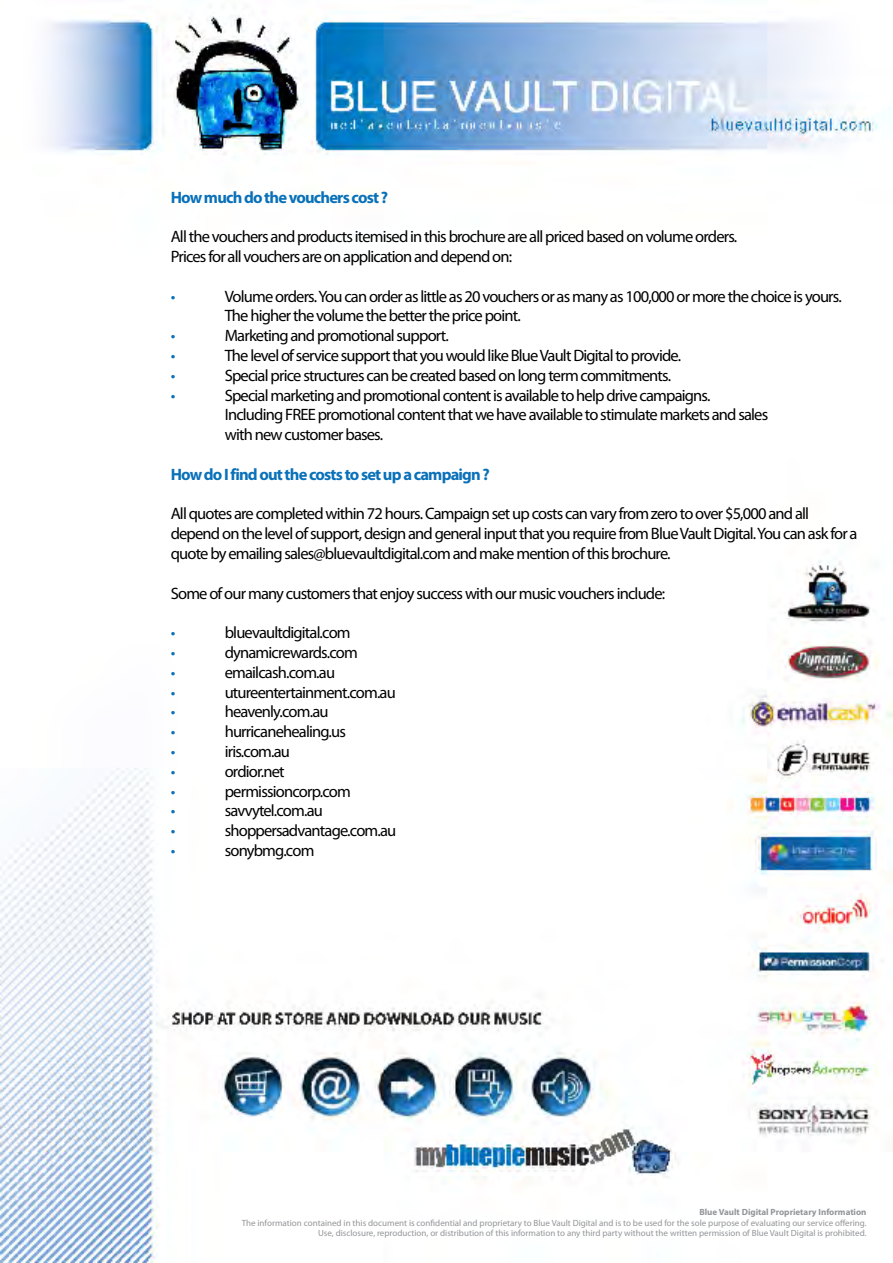
<style>
.page{position:relative;width:893px;height:1263px;background:#fff}
.page>*{position:absolute;margin:0;border:0;box-sizing:border-box;transform-origin:0 0}
.t1{font:16.5px/19.8px "Myriad Pro";letter-spacing:-.05em;color:#000}
.t2{font:700 16.5px "Myriad Pro";letter-spacing:-.05em;color:#0a71b9}
.t3{font:16.5px "Myriad Pro";color:#0a71b9}
.t4{font:9px/10.8px "Myriad Pro";color:#939598;text-align:right}
.t5{font:700 9px "Myriad Pro";color:#939598}
</style>
<div class="page">
<img style="left:0;top:12px;width:893px;height:1251px">
<p class="t2" style="left:171px;top:186px;width:219px">How much do the vouchers cost ?</p>
<p class="t1" style="left:171px;top:226px;width:568px">All the vouchers and products itemised in this brochure are all priced based on volume orders.<br>Prices for all vouchers are on application and depend on:</p>
<p class="t3" style="left:171px;top:286px;width:6px">•</p>
<p class="t1" style="left:225px;top:286px;width:619px">Volume orders. You can order as little as 20 vouchers or as many as 100,000 or more the choice is yours.<br>The higher the volume the better the price point.</p>
<p class="t3" style="left:171px;top:325px;width:6px">•</p>
<p class="t1" style="left:225px;top:325px;width:226px">Marketing and promotional support.</p>
<p class="t3" style="left:171px;top:345px;width:6px">•</p>
<p class="t1" style="left:225px;top:345px;width:458px">The level of service support that you would like Blue Vault Digital to provide.</p>
<p class="t3" style="left:171px;top:365px;width:6px">•</p>
<p class="t1" style="left:225px;top:365px;width:448px">Special price structures can be created based on long term commitments.</p>
<p class="t3" style="left:171px;top:385px;width:6px">•</p>
<p class="t1" style="left:225px;top:385px;width:545px">Special marketing and promotional content is available to help drive campaigns.<br>Including FREE promotional content that we have available to stimulate markets and sales with new customer bases.</p>
<p class="t2" style="left:171px;top:463px;width:321px">How do I find out the costs to set up a campaign ?</p>
<p class="t1" style="left:171px;top:504px;width:688px">All quotes are completed within 72 hours. Campaign set up costs can vary from zero to over $5,000 and all depend on the level of support, design and general input that you require from Blue Vault Digital. You can ask for a quote by emailing sales@bluevaultdigital.com and make mention of this brochure.</p>
<p class="t1" style="left:171px;top:583px;width:496px">Some of our many customers that enjoy success with our music vouchers include:</p>
<p class="t3" style="left:171px;top:622px;width:6px">•</p>
<p class="t1" style="left:225px;top:622px;width:127px">bluevaultdigital.com</p>
<p class="t3" style="left:171px;top:642px;width:6px">•</p>
<p class="t1" style="left:225px;top:642px;width:135px">dynamicrewards.com</p>
<p class="t3" style="left:171px;top:662px;width:6px">•</p>
<p class="t1" style="left:225px;top:662px;width:112px">emailcash.com.au</p>
<p class="t3" style="left:171px;top:682px;width:6px">•</p>
<p class="t1" style="left:225px;top:682px;width:173px">utureentertainment.com.au</p>
<p class="t3" style="left:171px;top:702px;width:6px">•</p>
<p class="t1" style="left:225px;top:702px;width:105px">heavenly.com.au</p>
<p class="t3" style="left:171px;top:721px;width:6px">•</p>
<p class="t1" style="left:225px;top:721px;width:123px">hurricanehealing.us</p>
<p class="t3" style="left:171px;top:741px;width:6px">•</p>
<p class="t1" style="left:225px;top:741px;width:67px">iris.com.au</p>
<p class="t3" style="left:171px;top:761px;width:6px">•</p>
<p class="t1" style="left:225px;top:761px;width:61px">ordior.net</p>
<p class="t3" style="left:171px;top:781px;width:6px">•</p>
<p class="t1" style="left:225px;top:781px;width:128px">permissioncorp.com</p>
<p class="t3" style="left:171px;top:801px;width:6px">•</p>
<p class="t1" style="left:225px;top:801px;width:100px">savvytel.com.au</p>
<p class="t3" style="left:171px;top:820px;width:6px">•</p>
<p class="t1" style="left:225px;top:820px;width:173px">shoppersadvantage.com.au</p>
<p class="t3" style="left:171px;top:840px;width:6px">•</p>
<p class="t1" style="left:225px;top:840px;width:91px">sonybmg.com</p>
<p class="t5" style="left:699px;top:1206px;width:169px">Blue Vault Digital Proprietary Information</p>
<p class="t4" style="left:242px;top:1217px;width:626px">The information contained in this document is confidential and proprietary to Blue Vault Digital and is to be used for the sole purpose of evaluating our service offering.<br>Use, disclosure, reproduction, or distribution of this information to any third party without the written permission of Blue Vault Digital is prohibited.</p>
</div>
